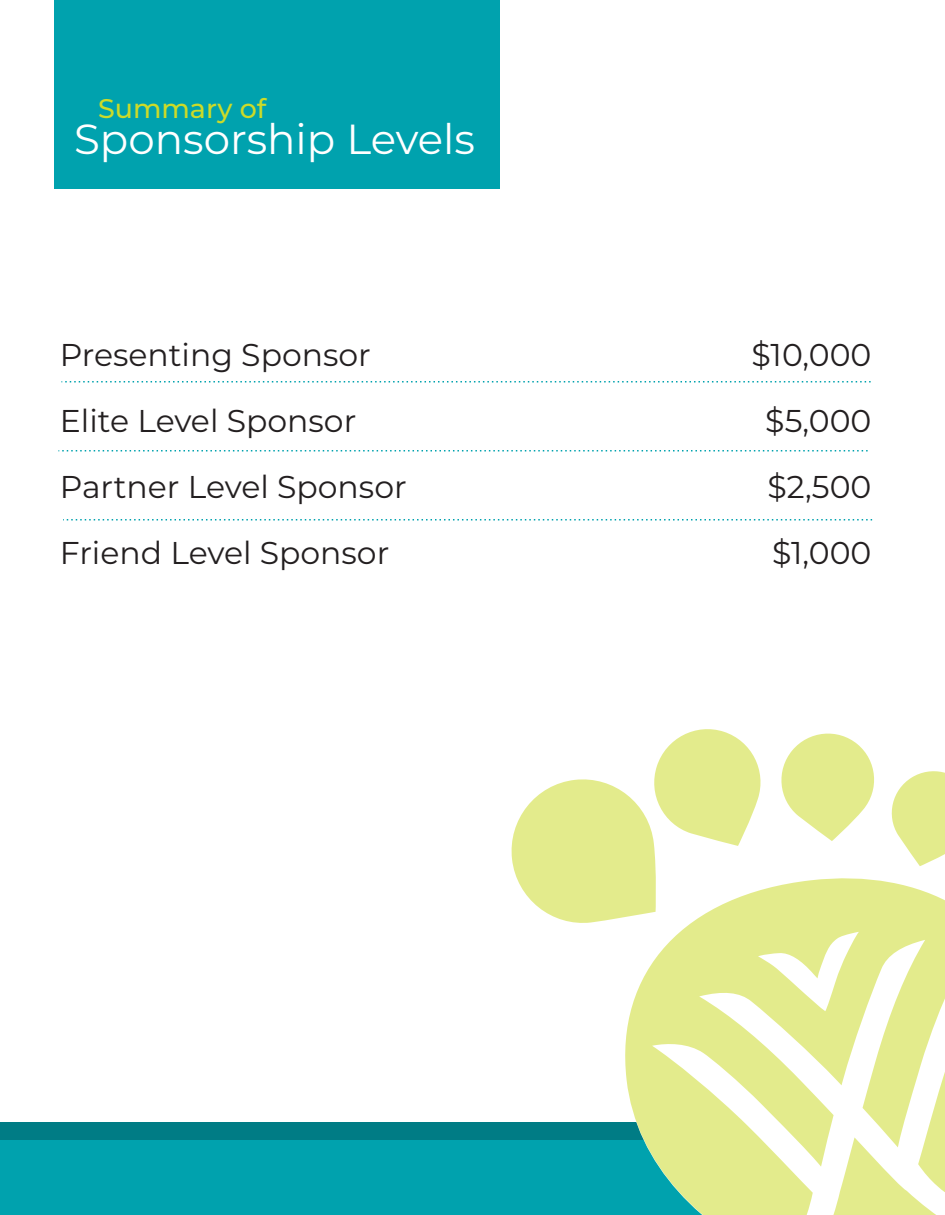
<style>
.page{position:relative;width:945px;height:1215px;background:#fff}
.page>*{position:absolute;margin:0;border:0;box-sizing:border-box;transform-origin:0 0}
.t1{font:42px "Montserrat";color:#fff}
.t2{font:31.5px "Montserrat";color:#231f20}
.t3{font:500 26.85px "Montserrat";color:#ccdb29}
</style>
<div class="page">
<div style="left:0;top:1122px;width:726px;height:93px;background:#007c85"></div>
<div style="left:0;top:1140px;width:726px;height:75px;background:#00a2ae"></div>
<div style="left:54px;top:0;width:446px;height:189px;background:#00a2ae"></div>
<svg style="left:62px;top:381px;width:809px;height:2px"></svg>
<svg style="left:58px;top:450px;width:810px;height:2px"></svg>
<svg style="left:63px;top:519px;width:810px;height:2px"></svg>
<svg style="left:511px;top:729px;width:250px;height:194px"></svg>
<svg style="left:781px;top:733px;width:93px;height:108px"></svg>
<svg style="left:891px;top:771px;width:54px;height:95px"></svg>
<svg style="left:614px;top:867px;width:331px;height:348px;fill:#e3eb8c"></svg>
<svg style="left:809px;top:1137px;width:136px;height:78px"></svg>
<p class="t3" style="left:98px;top:89px;width:170px">Summary of</p>
<h1 class="t1" style="left:74px;top:111px;width:403px">Sponsorship Levels</h1>
<p class="t2" style="left:60px;top:333px;width:312px">Presenting Sponsor</p>
<p class="t2" style="left:752px;top:333px;width:121px">$10,000</p>
<p class="t2" style="left:60px;top:399px;width:298px">Elite Level Sponsor</p>
<p class="t2" style="left:765px;top:399px;width:108px">$5,000</p>
<p class="t2" style="left:60px;top:465px;width:348px">Partner Level Sponsor</p>
<p class="t2" style="left:768px;top:465px;width:105px">$2,500</p>
<p class="t2" style="left:60px;top:531px;width:331px">Friend Level Sponsor</p>
<p class="t2" style="left:772px;top:531px;width:101px">$1,000</p>
</div>
